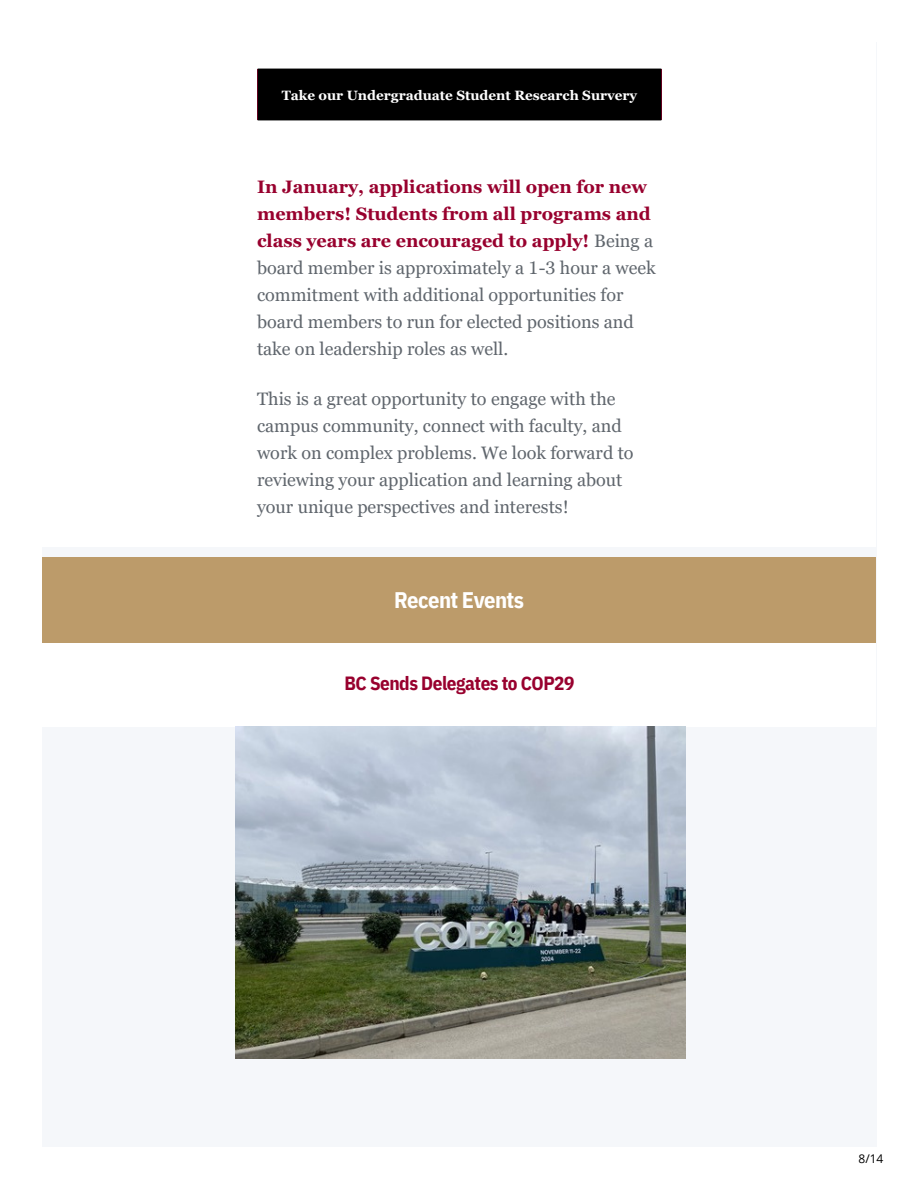
<style>
.page{position:relative;width:918px;height:1188px;background:#fff}
.page>*{position:absolute;margin:0;border:0;box-sizing:border-box;transform-origin:0 0}
.t1{font:700 22.5px "IBM Plex Sans Cond";letter-spacing:-.025em;color:#fff}
.t2{font:700 19.2px "IBM Plex Sans Cond";letter-spacing:-.025em;color:#98002e}
.t3{font:18px/27px "Georgia Pro";color:#60666d}
.t4{font:700 13.5px "Georgia Pro";color:#fff}
.t5{font:12px "Open Sans";color:#000}
.s1{font-weight:700;color:#98002e}
</style>
<div class="page">
<img style="left:43px;top:68px;width:833px;height:991px">
<p class="t4" style="left:282px;top:87px;width:357px">Take our Undergraduate Student Research Survery</p>
<p class="t3" style="left:257px;top:174px;width:400px"><span class="s1">In January, applications will open for new members! Students from all programs and class years are encouraged to apply!</span> Being a board member is approximately a 1-3 hour a week commitment with additional opportunities for board members to run for elected positions and take on leadership roles as well.</p>
<p class="t3" style="left:257px;top:385px;width:378px">This is a great opportunity to engage with the campus community, connect with faculty, and work on complex problems. We look forward to reviewing your application and learning about your unique perspectives and interests!</p>
<h4 class="t1" style="left:394px;top:585px;width:131px">Recent Events</h4>
<h3 class="t2" style="left:345px;top:670px;width:231px">BC Sends Delegates to COP29</h3>
<h3 class="t5" style="left:859px;top:1151px;width:26px">8/14</h3>
</div>
